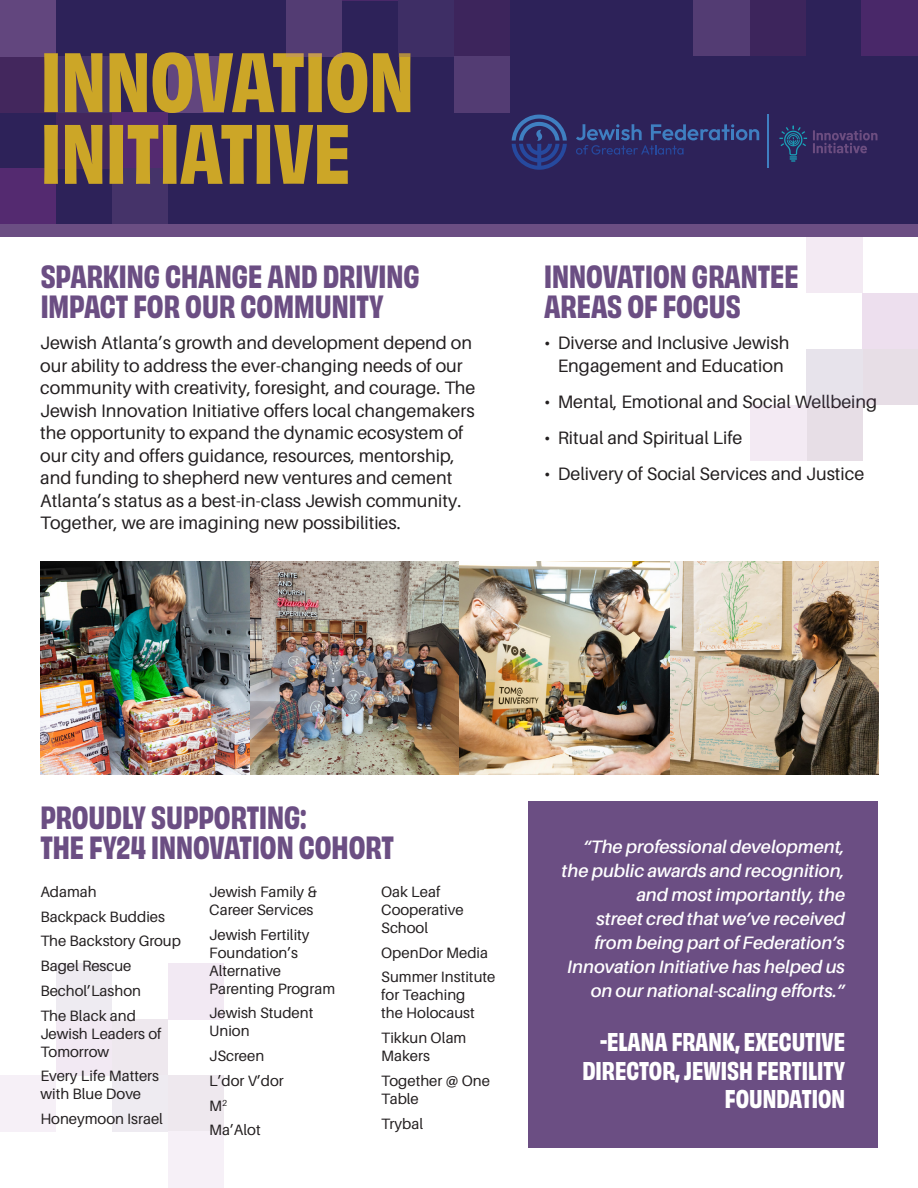
<style>
.page{position:relative;width:918px;height:1188px;background:#fff}
.page>*{position:absolute;margin:0;border:0;box-sizing:border-box;transform-origin:0 0}
.t1{font:700 78.6px/71.7px "Obviously Narw";color:#cca627}
.t2{font:700 30px/30px "Obviously Narw";color:#6b4e83}
.t3{font:700 24px/28.8px "Obviously Narw";color:#fff;text-align:right}
.t4{font:18px/22.5px "Aileron";color:#231f20}
.t5{font:italic 600 18px/24px "Aileron";color:#fff;text-align:right}
.t6{font:15px/18px "Aileron";color:#231f20}
</style>
<div class="page">
<div style="left:0;top:0;width:918px;height:224px;background:#2d2259"></div>
<div style="left:0;top:169px;width:56px;height:56px;background:#542a70"></div>
<div style="left:56px;top:113px;width:56px;height:56px;background:#43275d"></div>
<div style="left:0;top:56px;width:56px;height:57px;background:#43275d"></div>
<div style="left:56px;top:56px;width:56px;height:57px;background:#453369"></div>
<div style="left:112px;top:113px;width:56px;height:56px;background:#542a70"></div>
<div style="left:168px;top:56px;width:56px;height:57px;background:#62467e"></div>
<div style="left:0;top:0;width:56px;height:56px;background:#62467e"></div>
<div style="left:112px;top:169px;width:56px;height:56px;background:#453369"></div>
<svg style="left:512px;top:115px;width:55px;height:55px"></svg>
<svg style="left:576px;top:124px;width:183px;height:31px"></svg>
<hr style="left:767px;top:115px;width:1px;height:53px;background:#3f7fc1">
<svg style="left:813px;top:130px;width:64px;height:23px"></svg>
<svg style="left:779px;top:126px;width:28px;height:36px"></svg>
<div style="left:0;top:224px;width:918px;height:13px;background:#6b4e83"></div>
<img style="left:41px;top:561px;width:838px;height:213px">
<div style="left:528px;top:801px;width:350px;height:347px;background:#6b4e83"></div>
<div style="left:863px;top:349px;width:55px;height:56px;background:#e7dee6"></div>
<div style="left:806px;top:405px;width:57px;height:56px;background:#e7dee6"></div>
<div style="left:806px;top:349px;width:57px;height:56px;background:#e7e3eb"></div>
<div style="left:863px;top:293px;width:55px;height:56px;background:#eddfee"></div>
<div style="left:806px;top:237px;width:57px;height:56px;background:#f3eaf3"></div>
<div style="left:750px;top:405px;width:56px;height:56px;background:#f3eaf3"></div>
<div style="left:862px;top:0;width:56px;height:56px;background:#492869"></div>
<hr style="left:805px;top:0;width:57px;height:1px;background:#662f65">
<div style="left:749px;top:0;width:56px;height:56px;background:#3d255c"></div>
<hr style="left:749px;top:0;width:56px;height:1px;background:#6b4e83">
<div style="left:693px;top:0;width:56px;height:56px;background:#533c73"></div>
<div style="left:168px;top:963px;width:56px;height:56px;background:#f2e9f3"></div>
<div style="left:112px;top:1019px;width:56px;height:56px;background:#eee8ee"></div>
<div style="left:168px;top:1075px;width:56px;height:57px;background:#eee8ee"></div>
<div style="left:112px;top:1075px;width:56px;height:57px;background:#eeebf1"></div>
<div style="left:56px;top:1019px;width:56px;height:56px;background:#f2e9f3"></div>
<div style="left:0;top:1075px;width:56px;height:57px;background:#f6f0f7"></div>
<div style="left:168px;top:1132px;width:56px;height:56px;background:#f6f0f7"></div>
<div style="left:56px;top:963px;width:56px;height:56px;background:#eeebf1"></div>
<div style="left:454px;top:0;width:56px;height:57px;background:#3d255c"></div>
<div style="left:398px;top:0;width:56px;height:57px;background:#3e2e65"></div>
<hr style="left:342px;top:0;width:56px;height:1px;background:#913794">
<div style="left:286px;top:0;width:56px;height:57px;background:#533c73"></div>
<div style="left:454px;top:57px;width:56px;height:56px;background:#533c73"></div>
<p class="t1" style="left:41px;top:39px;width:375px">INNOVATION<br>INITIATIVE</p>
<p class="t2" style="left:41px;top:259px;width:381px">SPARKING CHANGE AND DRIVING<br>IMPACT FOR OUR COMMUNITY</p>
<p class="t4" style="left:40px;top:332px;width:437px">Jewish Atlanta’s growth and development depend on our ability to address the ever-changing needs of our community with creativity, foresight, and courage. The Jewish Innovation Initiative offers local changemakers the opportunity to expand the dynamic ecosystem of our city and offers guidance, resources, mentorship, and funding to shepherd new ventures and cement Atlanta’s status as a best-in-class Jewish community.<br>Together, we are imagining new possibilities.</p>
<p class="t2" style="left:544px;top:259px;width:256px">INNOVATION GRANTEE<br>AREAS OF FOCUS</p>
<p class="t4" style="left:544px;top:332px;width:247px;text-align:center">• Diverse and Inclusive Jewish<br>Engagement and Education</p>
<p class="t4" style="left:544px;top:391px;width:335px">• Mental, Emotional and Social Wellbeing</p>
<p class="t4" style="left:544px;top:427px;width:200px">• Ritual and Spiritual Life</p>
<p class="t4" style="left:544px;top:463px;width:322px">• Delivery of Social Services and Justice</p>
<p class="t2" style="left:40px;top:799px;width:355px">PROUDLY SUPPORTING:<br>THE FY24 INNOVATION COHORT</p>
<p class="t6" style="left:40px;top:883px;width:58px">Adamah</p>
<p class="t6" style="left:40px;top:908px;width:126px">Backpack Buddies</p>
<p class="t6" style="left:40px;top:932px;width:142px">The Backstory Group</p>
<p class="t6" style="left:40px;top:957px;width:93px">Bagel Rescue</p>
<p class="t6" style="left:40px;top:982px;width:102px">Bechol’Lashon</p>
<p class="t6" style="left:40px;top:1007px;width:123px">The Black and<br>Jewish Leaders of<br>Tomorrow</p>
<p class="t6" style="left:40px;top:1067px;width:120px">Every Life Matters with Blue Dove</p>
<p class="t6" style="left:40px;top:1110px;width:124px">Honeymoon Israel</p>
<p class="t6" style="left:381px;top:883px;width:84px">Oak Leaf<br>Cooperative<br>School</p>
<p class="t6" style="left:381px;top:944px;width:108px">OpenDor Media</p>
<p class="t6" style="left:381px;top:968px;width:116px">Summer Institute for Teaching<br>the Holocaust</p>
<p class="t6" style="left:381px;top:1029px;width:87px">Tikkun Olam<br>Makers</p>
<p class="t6" style="left:381px;top:1072px;width:110px">Together @ One<br>Table</p>
<p class="t6" style="left:381px;top:1115px;width:43px">Trybal</p>
<p class="t6" style="left:209px;top:883px;width:110px">Jewish Family &amp;<br>Career Services</p>
<p class="t6" style="left:209px;top:926px;width:127px">Jewish Fertility<br>Foundation’s<br>Alternative<br>Parenting Program</p>
<p class="t6" style="left:209px;top:1004px;width:106px">Jewish Student<br>Union</p>
<p class="t6" style="left:209px;top:1047px;width:57px">JScreen</p>
<p class="t6" style="left:209px;top:1072px;width:76px">L’dor V’dor</p>
<p class="t6" style="left:209px;top:1097px;width:20px">M<sup>2</sup></p>
<p class="t6" style="left:209px;top:1121px;width:53px">Ma’Alot</p>
<p class="t5" style="left:562px;top:835px;width:285px">“The professional development, the public awards and recognition, and most importantly, the<br>street cred that we’ve received from being part of Federation’s<br>Innovation Initiative has helped us on our national-scaling efforts.”</p>
<p class="t3" style="left:582px;top:1025px;width:264px">-ELANA FRANK, EXECUTIVE<br>DIRECTOR, JEWISH FERTILITY<br>FOUNDATION</p>
</div>
